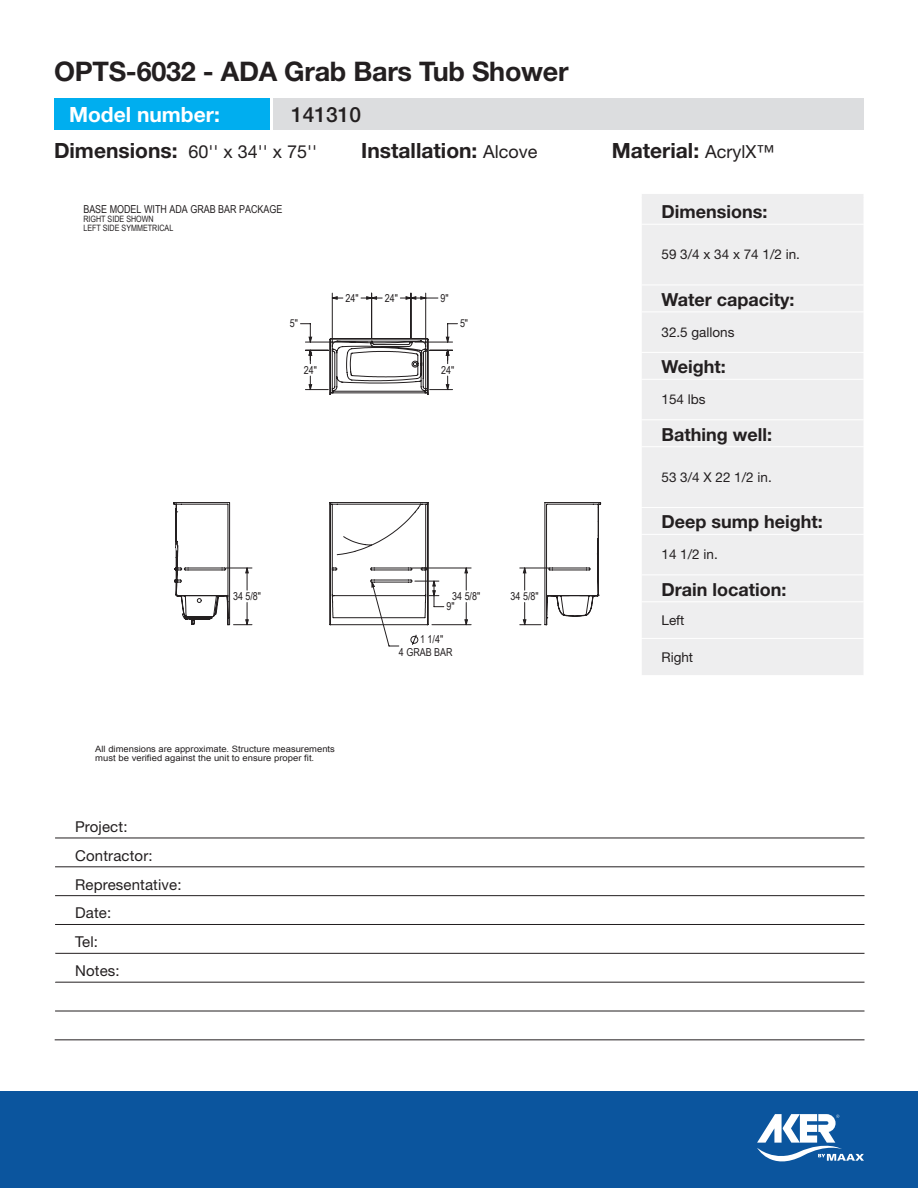
<style>
.page{position:relative;width:918px;height:1188px;background:#fff}
.page>*{position:absolute;margin:0;border:0;box-sizing:border-box;transform-origin:0 0}
.t1{font:700 27px "Helvetica Neue LT Std";letter-spacing:-.01em;color:#231f20}
.dimensions{font:700 21px "Helvetica Neue LT Std";color:#231f20}
.SKU_LBL_VAR{font:700 21px "Helvetica Neue LT Std";color:#fff}
.t2{font:500 21px "Helvetica Neue LT Std";color:#231f20}
.product-features-tit{font:700 18px "Helvetica Neue LT Std";color:#231f20}
.dimensions-2{font:18px "Helvetica Neue LT Std";color:#231f20}
.REPRESENTATIVE_LBL_V{font:15px "Helvetica Neue LT Std";letter-spacing:.01em;color:#231f20}
.CONTRACTOR_LBL_VAR{font:15px "Helvetica Neue LT Std";letter-spacing:.01em;color:#231f20}
.TEL_LBL_VAR{font:15px "Helvetica Neue LT Std";letter-spacing:.01em;color:#231f20}
.PROJECT_LBL_VAR{font:15px "Helvetica Neue LT Std";letter-spacing:.01em;color:#231f20}
.DATE_LBL_VAR{font:15px "Helvetica Neue LT Std";color:#231f20}
.product-features-tex{font:13.5px "Helvetica Neue LT Std";color:#231f20}
.t3{font:10.95px/12.5px "Arial Narrow";color:#231f20}
.t4{font:8.7px/8.7px "Arial";color:#231f20;scale:1.08 1}
.t5{font:8.7px/8.7px "Arial Narrow";color:#231f20}
.s1{font-weight:700;font-size:21px}
.s2{font-weight:400;font-size:18px}
</style>
<div class="page">
<div style="left:273px;top:99px;width:591px;height:31px;background:#dcdddf"></div>
<div style="left:54px;top:99px;width:216px;height:31px;background:#00aeef"></div>
<div style="left:0;top:1091px;width:918px;height:97px;background:#0b559e"></div>
<svg style="left:757px;top:1114px;width:107px;height:47px"></svg>
<hr style="left:55px;top:838px;width:810px;height:1px;background:#231f20">
<hr style="left:55px;top:867px;width:810px;height:1px;background:#231f20">
<hr style="left:55px;top:895px;width:810px;height:1px;background:#231f20">
<hr style="left:55px;top:924px;width:810px;height:1px;background:#231f20">
<hr style="left:55px;top:1011px;width:810px;height:1px;background:#231f20">
<hr style="left:55px;top:1040px;width:810px;height:1px;background:#231f20">
<hr style="left:55px;top:953px;width:810px;height:1px;background:#231f20">
<hr style="left:55px;top:982px;width:810px;height:1px;background:#231f20">
<svg style="left:55px;top:837px;width:1px;height:203px"></svg>
<svg style="left:227px;top:293px;width:320px;height:354px"></svg>
<svg style="left:246px;top:297px;width:280px;height:328px"></svg>
<svg style="left:329px;top:338px;width:100px;height:57px"></svg>
<svg style="left:329px;top:502px;width:100px;height:123px"></svg>
<svg style="left:173px;top:502px;width:57px;height:123px"></svg>
<svg style="left:544px;top:502px;width:57px;height:123px"></svg>
<div style="left:642px;top:194px;width:222px;height:481px;background:#eeeeef"></div>
<hr style="left:641px;top:224px;width:223px;height:1px;background:#fff">
<hr style="left:641px;top:285px;width:223px;height:1px;background:#fff">
<hr style="left:641px;top:312px;width:223px;height:1px;background:#fff">
<hr style="left:641px;top:352px;width:223px;height:1px;background:#fff">
<hr style="left:641px;top:379px;width:223px;height:1px;background:#fff">
<hr style="left:641px;top:419px;width:223px;height:1px;background:#fff">
<hr style="left:641px;top:446px;width:223px;height:1px;background:#fff">
<hr style="left:641px;top:507px;width:223px;height:1px;background:#fff">
<hr style="left:641px;top:534px;width:223px;height:1px;background:#fff">
<hr style="left:641px;top:575px;width:223px;height:1px;background:#fff">
<hr style="left:641px;top:601px;width:223px;height:1px;background:#fff">
<hr style="left:641px;top:638px;width:223px;height:1px;background:#fff">
<h1 class="t1" style="left:54px;top:54px;width:516px">OPTS-6032 - ADA Grab Bars Tub Shower</h1>
<p class="SKU_LBL_VAR" style="left:69px;top:101px;width:152px">Model number:</p>
<h2 class="t2" style="left:291px;top:102px;width:72px">141310</h2>
<p class="dimensions-2" style="left:54px;top:141px;width:265px"><span class="s1">Dimensions:</span> 60'' x 34'' x 75''</p>
<p class="dimensions" style="left:361px;top:138px;width:178px">Installation: <span class="s2">Alcove</span></p>
<p class="dimensions" style="left:612px;top:138px;width:164px">Material: <span class="s2">AcrylX™</span></p>
<p class="t3" style="left:83px;top:202px;width:201px">BASE MODEL WITH ADA GRAB BAR PACKAGE</p>
<p class="t5" style="left:83px;top:214px;width:92px">RIGHT SIDE SHOWN<br>LEFT SIDE SYMMETRICAL</p>
<p class="t3" style="left:345px;top:291px;width:15px">24"</p>
<p class="t3" style="left:440px;top:291px;width:10px">9"</p>
<p class="t3" style="left:385px;top:291px;width:15px">24"</p>
<p class="t3" style="left:290px;top:317px;width:10px">5"</p>
<p class="t3" style="left:460px;top:317px;width:10px">5"</p>
<p class="t3" style="left:304px;top:363px;width:15px">24"</p>
<p class="t3" style="left:441px;top:363px;width:15px">24"</p>
<p class="t3" style="left:233px;top:590px;width:30px">34 5/8"</p>
<p class="t3" style="left:511px;top:590px;width:30px">34 5/8"</p>
<p class="t3" style="left:446px;top:591px;width:35px;line-height:10.4px;text-indent:6px">34 5/8"<br>9"</p>
<p class="t4" style="left:95px;top:745px;width:223px">All dimensions are approximate. Structure measurements must be verified against the unit to ensure proper fit.</p>
<p class="PROJECT_LBL_VAR" style="left:75px;top:818px;width:54px">Project:</p>
<p class="CONTRACTOR_LBL_VAR" style="left:75px;top:847px;width:79px">Contractor:</p>
<p class="REPRESENTATIVE_LBL_V" style="left:75px;top:875px;width:108px">Representative:</p>
<p class="DATE_LBL_VAR" style="left:75px;top:904px;width:38px">Date:</p>
<p class="TEL_LBL_VAR" style="left:75px;top:933px;width:24px">Tel:</p>
<p class="TEL_LBL_VAR" style="left:75px;top:962px;width:46px">Notes:</p>
<p class="t3" style="left:399px;top:633px;width:55px;text-indent:21px">1 1/4"<br>4 GRAB BAR</p>
<p class="product-features-tit" style="left:662px;top:201px;width:107px">Dimensions:</p>
<p class="product-features-tex" style="left:661px;top:247px;width:140px">59 3/4 x 34 x 74 1/2 in.</p>
<p class="product-features-tit" style="left:662px;top:288px;width:134px">Water capacity:</p>
<p class="product-features-tex" style="left:661px;top:324px;width:75px">32.5 gallons</p>
<p class="product-features-tit" style="left:662px;top:356px;width:66px">Weight:</p>
<p class="product-features-tex" style="left:661px;top:392px;width:46px">154 lbs</p>
<p class="product-features-tit" style="left:662px;top:423px;width:112px">Bathing well:</p>
<p class="product-features-tex" style="left:661px;top:469px;width:112px">53 3/4 X 22 1/2 in.</p>
<p class="product-features-tit" style="left:662px;top:511px;width:163px">Deep sump height:</p>
<p class="product-features-tex" style="left:661px;top:547px;width:58px">14 1/2 in.</p>
<p class="product-features-tit" style="left:662px;top:578px;width:126px">Drain location:</p>
<p class="product-features-tex" style="left:661px;top:612px;width:25px">Left</p>
<p class="product-features-tex" style="left:661px;top:649px;width:33px">Right</p>
</div>
